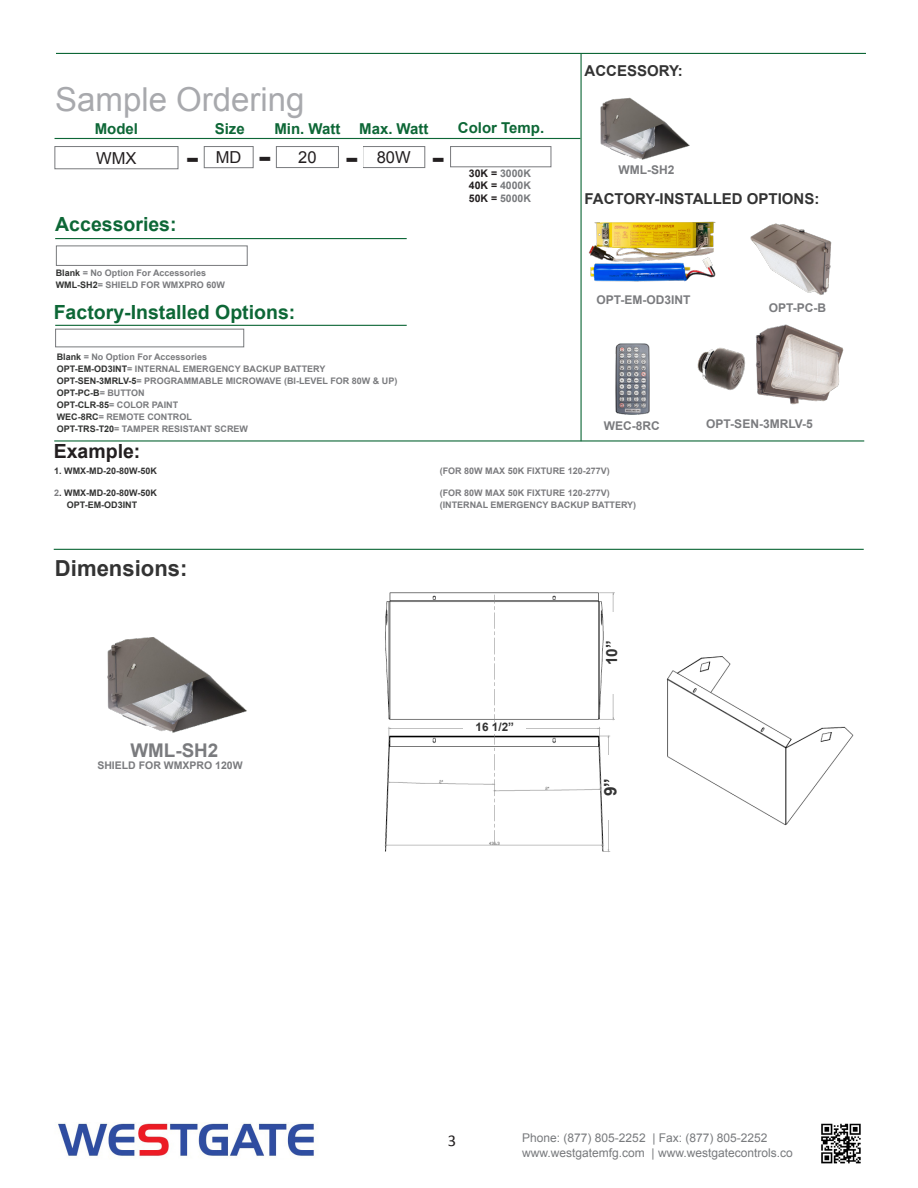
<style>
.page{position:relative;width:918px;height:1188px;background:#fff}
.page>*{position:absolute;margin:0;border:0;box-sizing:border-box;transform-origin:0 0}
.t1{font:33px "Arial";color:#a8a9ad}
.t2{font:700 28.5px "Verdana";color:#231f20}
.t3{font:700 22.05px "Arial";color:#333}
.t4{font:700 19.5px "Arial";color:#0d6736}
.t5{font:700 19.5px "Arial";color:#231f20}
.t6{font:700 18.9px "Arial";color:#7a7b7e}
.t7{font:700 17.25px "Arial";color:#333}
.t8{font:16.5px "Arial";color:#231f20}
.t9{font:16.5px "Calibri";color:#231f20}
.t10{font:700 15.3px "Arial";color:#333}
.t11{font:700 15px "Arial";color:#0d6736}
.t12{font:700 15px "Arial";color:#333}
.t13{font:12px "Arial";color:#787a7d}
.t14{font:700 12px "Arial";color:#7a7b7e}
.t15{font:700 11.7px "Arial";color:#333}
.t16{font:700 10.5px "Arial";color:#787a7d}
.t17{font:700 10.5px "Arial";color:#7a7b7e}
.t18{font:700 9px "Arial";color:#7a7b7e}
.t19{font:700 9px "Arial";color:#7b7b7e}
.t20{font:700 9px "Arial";color:#333}
.t21{font:700 9px "Arial";color:#323332}
.s1{color:#231f20}
.s2{color:#323332}
.s3{color:#7a7b7e}
.s4{color:#7b7b7e}
</style>
<div class="page">
<hr style="left:56px;top:53px;width:810px;height:1px;background:#0d6736">
<img style="left:58px;top:1123px;width:256px;height:34px">
<img style="left:821px;top:1123px;width:40px;height:41px">
<hr style="left:54px;top:440px;width:810px;height:2px;background:#0d6736">
<hr style="left:580px;top:54px;width:2px;height:387px;background:#0d6736">
<div style="left:54px;top:146px;width:124px;height:23px;border:1px solid #787a7d"></div>
<div style="left:204px;top:146px;width:50px;height:22px;border:1px solid #787a7d"></div>
<div style="left:362px;top:146px;width:63px;height:22px;border:1px solid #787a7d"></div>
<div style="left:450px;top:146px;width:101px;height:21px;background:#fff;border:1px solid #787a7d"></div>
<div style="left:276px;top:146px;width:63px;height:22px;border:1px solid #787a7d"></div>
<hr style="left:55px;top:138px;width:526px;height:1px;background:#0d6736">
<hr style="left:55px;top:325px;width:352px;height:1px;background:#0d6736">
<div style="left:55px;top:329px;width:189px;height:18px;background:#fff;border:1px solid #787a7d"></div>
<div style="left:56px;top:246px;width:192px;height:20px;background:#fff;border:1px solid #787a7d"></div>
<hr style="left:55px;top:238px;width:352px;height:1px;background:#0d6736">
<hr style="left:54px;top:549px;width:810px;height:1px;background:#0d6736">
<img style="left:108px;top:637px;width:139px;height:96px">
<img style="left:384px;top:592px;width:470px;height:260px">
<div style="left:606px;top:612px;width:15px;height:82px;background:#fff"></div>
<div style="left:464px;top:722px;width:62px;height:12px;background:#fff"></div>
<div style="left:604px;top:755px;width:17px;height:65px;background:#fff"></div>
<img style="left:601px;top:97px;width:89px;height:63px">
<img style="left:589px;top:221px;width:127px;height:60px">
<img style="left:697px;top:347px;width:48px;height:43px">
<img style="left:755px;top:324px;width:89px;height:81px">
<img style="left:750px;top:223px;width:82px;height:72px">
<img style="left:615px;top:343px;width:35px;height:72px">
<p class="t1" style="left:55px;top:78px;width:251px">Sample Ordering</p>
<p class="t8" style="left:96px;top:147px;width:42px">WMX</p>
<p class="t8" style="left:216px;top:147px;width:27px">MD</p>
<p class="t8" style="left:298px;top:146px;width:20px">20</p>
<p class="t8" style="left:377px;top:146px;width:35px">80W</p>
<p class="t11" style="left:215px;top:118px;width:32px">Size</p>
<p class="t11" style="left:274px;top:118px;width:68px">Min. Watt</p>
<p class="t11" style="left:359px;top:118px;width:71px">Max. Watt</p>
<p class="t11" style="left:95px;top:118px;width:45px">Model</p>
<p class="t2" style="left:186px;top:140px;width:15px">-</p>
<p class="t2" style="left:258px;top:139px;width:15px">-</p>
<p class="t2" style="left:345px;top:140px;width:15px">-</p>
<p class="t2" style="left:432px;top:140px;width:15px">-</p>
<p class="t4" style="left:55px;top:211px;width:123px">Accessories:</p>
<p class="t11" style="left:458px;top:118px;width:88px">Color Temp.</p>
<p class="t16" style="left:469px;top:166px;width:64px"><span class="s1">30K =</span> 3000K</p>
<p class="t16" style="left:469px;top:179px;width:64px"><span class="s1">40K =</span> 4000K</p>
<p class="t16" style="left:469px;top:191px;width:64px"><span class="s1">50K =</span> 5000K</p>
<p class="t18" style="left:56px;top:267px;width:152px"><span class="s2">Blank</span> = No Option For Accessories</p>
<p class="t18" style="left:56px;top:279px;width:171px"><span class="s2">WML-SH2</span>= SHIELD FOR WMXPRO 60W</p>
<p class="t4" style="left:54px;top:299px;width:243px">Factory-Installed Options:</p>
<p class="t18" style="left:57px;top:351px;width:152px"><span class="s2">Blank</span> = No Option For Accessories</p>
<p class="t18" style="left:57px;top:363px;width:270px"><span class="s2">OPT-EM-OD3INT</span>= INTERNAL EMERGENCY BACKUP BATTERY</p>
<p class="t18" style="left:57px;top:375px;width:342px"><span class="s2">OPT-SEN-3MRLV-5</span>= PROGRAMMABLE MICROWAVE (BI-LEVEL FOR 80W &amp; UP)</p>
<p class="t21" style="left:57px;top:387px;width:90px">OPT-PC-B<span class="s3">= BUTTON</span></p>
<p class="t18" style="left:57px;top:399px;width:123px"><span class="s2">OPT-CLR-85</span>= COLOR PAINT</p>
<p class="t18" style="left:57px;top:411px;width:137px"><span class="s2">WEC-8RC</span>= REMOTE CONTROL</p>
<p class="t18" style="left:57px;top:423px;width:193px"><span class="s2">OPT-TRS-T20</span>= TAMPER RESISTANT SCREW</p>
<p class="t12" style="left:585px;top:61px;width:100px">ACCESSORY:</p>
<p class="t14" style="left:619px;top:162px;width:58px">WML-SH2</p>
<p class="t12" style="left:585px;top:189px;width:236px">FACTORY-INSTALLED OPTIONS:</p>
<p class="t14" style="left:596px;top:292px;width:96px">OPT-EM-OD3INT</p>
<p class="t14" style="left:769px;top:300px;width:59px">OPT-PC-B</p>
<p class="t14" style="left:604px;top:418px;width:58px">WEC-8RC</p>
<p class="t14" style="left:706px;top:416px;width:108px">OPT-SEN-3MRLV-5</p>
<p class="t5" style="left:54px;top:438px;width:88px">Example:</p>
<p class="t20" style="left:54px;top:465px;width:104px">1. WMX-MD-20-80W-50K</p>
<p class="t19" style="left:440px;top:465px;width:172px">(FOR 80W MAX 50K FIXTURE 120-277V)</p>
<p class="t20" style="left:54px;top:487px;width:104px"><span class="s4">2</span>. WMX-MD-20-80W-50K</p>
<p class="t19" style="left:440px;top:487px;width:172px">(FOR 80W MAX 50K FIXTURE 120-277V)</p>
<p class="t21" style="left:67px;top:499px;width:72px">OPT-EM-OD3INT</p>
<p class="t18" style="left:440px;top:499px;width:198px">(INTERNAL EMERGENCY BACKUP BATTERY)</p>
<p class="t3" style="left:55px;top:553px;width:134px">Dimensions:</p>
<p class="t6" style="left:130px;top:738px;width:90px">WML-SH2</p>
<p class="t17" style="left:97px;top:758px;width:147px">SHIELD FOR WMXPRO 120W</p>
<p class="t15" style="left:476px;top:719px;width:40px">16 1/2”</p>
<p class="t10" style="left:602px;top:665px;width:26px;rotate:-90deg">10”</p>
<p class="t7" style="left:599px;top:796px;width:20px;rotate:-90deg">9”</p>
<p class="t9" style="left:448px;top:1130px;width:10px">3</p>
<p class="t13" style="left:522px;top:1130px;width:247px">Phone: (877) 805-2252 | Fax: (877) 805-2252</p>
<p class="t13" style="left:522px;top:1145px;width:272px">www.westgatemfg.com | www.westgatecontrols.co</p>
</div>
